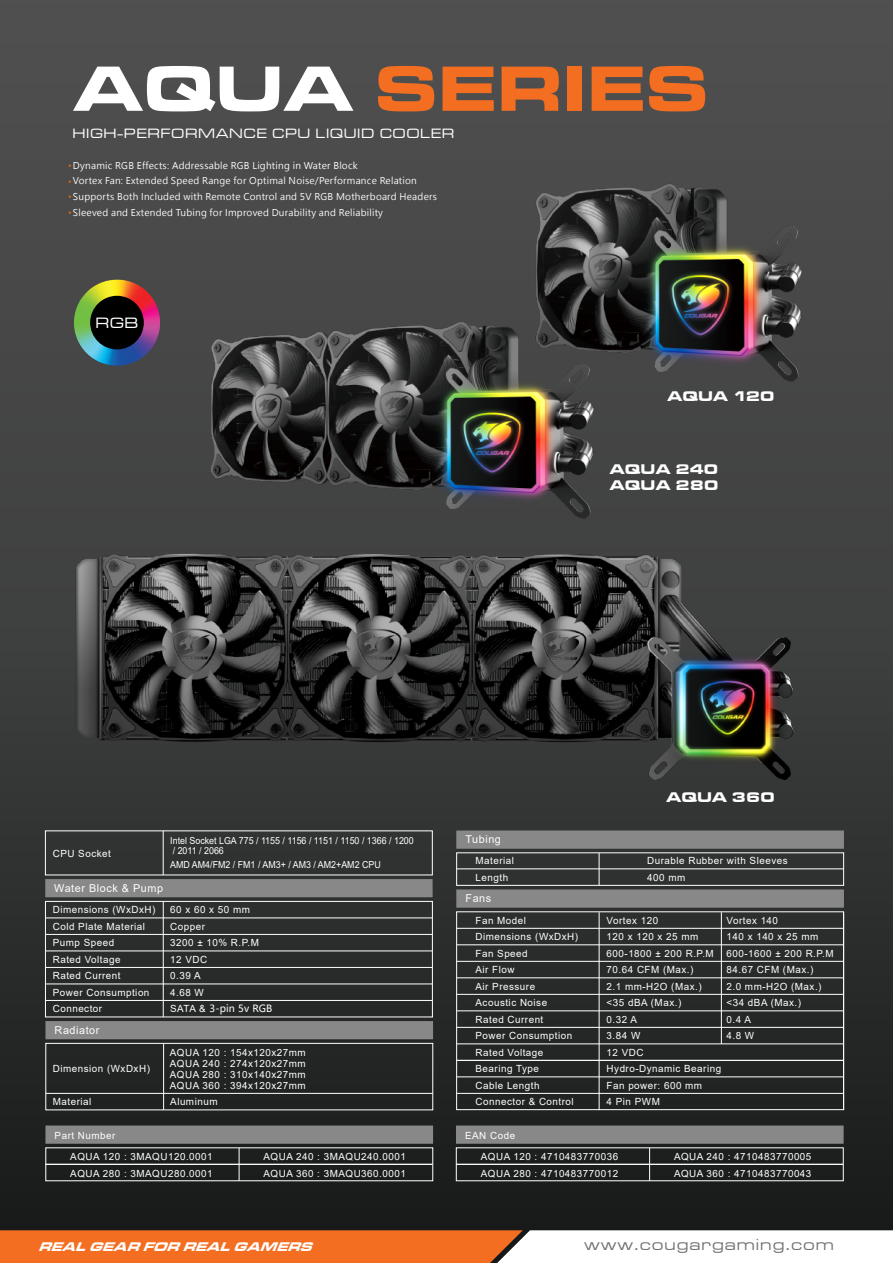
<style>
.page{position:relative;width:893px;height:1263px;background:#fff}
.page>*{position:absolute;margin:0;border:0;box-sizing:border-box;transform-origin:0 0}
.t1{font:66.3px "Microgramma D Bold Exte";letter-spacing:.05em;color:#f36e21;scale:1.04 1}
.t2{font:16.5px "Microgramma D Medi Exte";letter-spacing:.1em;color:#717071}
.t3{font:15.45px "Microgramma D Medi Exte";color:#fff}
.t4{font:14.4px/16.4px "Microgramma D Bold Exte";letter-spacing:.045em;color:#fff;scale:1.04 1}
.t5{font:13.95px "Microgramma D Medi Exte";letter-spacing:.085em;color:#fff}
.t6{font:italic 12.9px "Microgramma D Bold Exte";color:#fff}
.t7{font:10.8px "Arial";letter-spacing:.05em;color:#fff}
.t8{font:9.9px/16.5px "Arial";letter-spacing:.05em;color:#fff}
.t9{font:9.9px "Microsoft Ya Hei UI";letter-spacing:.01em;color:#fff}
.t10{font:9.6px/13.5px "Arial";color:#fff;scale:.92 1}
.t11{font:9.3px "Microsoft Jheng Hei";letter-spacing:.025em;color:#fff}
.s1{color:#fff}
.s2{font-family:"Arial"}
</style>
<div class="page">
<div style="left:0;top:0;width:893px;height:1263px;background:linear-gradient(to bottom,#555455,#202322)"></div>
<svg style="left:0;top:1230px;width:893px;height:33px"></svg>
<img style="left:74px;top:280px;width:86px;height:86px;border-radius:43px">
<div style="left:90px;top:296px;width:54px;height:53px;background:#000;border-radius:50%"></div>
<img style="left:199px;top:305px;width:412px;height:227px">
<img style="left:522px;top:168px;width:298px;height:226px">
<img style="left:70px;top:542px;width:735px;height:245px">
<div style="left:456px;top:889px;width:388px;height:19px;background:#888"></div>
<div style="left:456px;top:911px;width:388px;height:199px;border:1px solid #fff"></div>
<hr style="left:457px;top:928px;width:387px;height:1px;background:#fff">
<hr style="left:457px;top:944px;width:387px;height:1px;background:#fff">
<hr style="left:457px;top:961px;width:387px;height:1px;background:#fff">
<hr style="left:457px;top:977px;width:387px;height:1px;background:#fff">
<hr style="left:457px;top:994px;width:387px;height:1px;background:#fff">
<hr style="left:457px;top:1010px;width:387px;height:1px;background:#fff">
<hr style="left:457px;top:1027px;width:387px;height:1px;background:#fff">
<hr style="left:457px;top:1043px;width:387px;height:1px;background:#fff">
<hr style="left:457px;top:1060px;width:387px;height:1px;background:#fff">
<hr style="left:457px;top:1076px;width:387px;height:1px;background:#fff">
<hr style="left:457px;top:1093px;width:387px;height:1px;background:#fff">
<hr style="left:599px;top:912px;width:1px;height:198px;background:#fff">
<hr style="left:721px;top:912px;width:1px;height:132px;background:#fff">
<hr style="left:843px;top:912px;width:1px;height:198px;background:#fff">
<hr style="left:457px;top:868px;width:387px;height:1px;background:#fff">
<div style="left:456px;top:830px;width:388px;height:19px;background:#888"></div>
<hr style="left:163px;top:831px;width:1px;height:44px;background:#fff">
<div style="left:45px;top:879px;width:388px;height:18px;background:#888"></div>
<div style="left:45px;top:901px;width:388px;height:116px;border:1px solid #fff"></div>
<hr style="left:45px;top:918px;width:387px;height:1px;background:#fff">
<hr style="left:45px;top:934px;width:387px;height:1px;background:#fff">
<hr style="left:45px;top:951px;width:387px;height:1px;background:#fff">
<hr style="left:45px;top:967px;width:387px;height:1px;background:#fff">
<hr style="left:45px;top:984px;width:387px;height:1px;background:#fff">
<hr style="left:45px;top:1000px;width:387px;height:1px;background:#fff">
<hr style="left:163px;top:901px;width:1px;height:116px;background:#fff">
<div style="left:46px;top:1043px;width:387px;height:67px;border:1px solid #fff"></div>
<hr style="left:46px;top:1093px;width:387px;height:1px;background:#fff">
<div style="left:45px;top:1021px;width:388px;height:18px;background:#888"></div>
<div style="left:45px;top:1125px;width:388px;height:19px;background:#888"></div>
<hr style="left:163px;top:1043px;width:1px;height:67px;background:#fff">
<hr style="left:599px;top:853px;width:1px;height:32px;background:#fff">
<hr style="left:45px;top:1164px;width:387px;height:1px;background:#fff">
<hr style="left:239px;top:1148px;width:1px;height:33px;background:#fff">
<div style="left:456px;top:1125px;width:388px;height:19px;background:#888"></div>
<hr style="left:456px;top:1164px;width:387px;height:1px;background:#fff">
<hr style="left:649px;top:1148px;width:1px;height:33px;background:#fff">
<h1 class="t1" style="left:74px;top:44px;width:610px"><span class="s1">AQUA</span> SERIES</h1>
<h3 class="t5" style="left:73px;top:125px;width:383px">HIGH-PERFORMANCE CPU LIQUID COOLER</h3>
<p class="t11" style="left:68px;top:159px;width:291px"><sup>●</sup> Dynamic RGB Effects: Addressable RGB Lighting in Water Block</p>
<p class="t11" style="left:68px;top:175px;width:350px"><sup>●</sup> Vortex Fan: Extended Speed Range for Optimal Noise/Performance Relation</p>
<p class="t11" style="left:68px;top:191px;width:370px"><sup>●</sup> Supports Both Included with Remote Control and 5V RGB Motherboard Headers</p>
<p class="t11" style="left:68px;top:207px;width:316px"><sup>●</sup> Sleeved and Extended Tubing for Improved Durability and Reliability</p>
<h3 class="t3" style="left:96px;top:313px;width:44px">RGB</h3>
<h3 class="t4" style="left:667px;top:388px;width:104px">AQUA 120</h3>
<h3 class="t4" style="left:610px;top:460px;width:105px">AQUA 240<br>AQUA 280</h3>
<p class="t10" style="left:170px;top:834px;width:266px">Intel Socket LGA 775 / 1155 / 1156 / 1151 / 1150 / 1366 / 1200</p>
<p class="t7" style="left:465px;top:832px;width:37px">Tubing</p>
<p class="t10" style="left:170px;top:844px;width:230px">/ 2011 / 2066<br>AMD AM4/FM2 / FM1 / AM3+ / AM3 / AM2+AM2 CPU</p>
<p class="t8" style="left:53px;top:845px;width:60px">CPU Socket</p>
<p class="t8" style="left:476px;top:852px;width:40px">Material<br>Length</p>
<p class="t7" style="left:54px;top:881px;width:110px">Water Block &amp; Pump</p>
<p class="t7" style="left:465px;top:891px;width:27px">Fans</p>
<p class="t8" style="left:53px;top:902px;width:104px">Dimensions (WxDxH)<br>Cold Plate Material<br>Pump Speed<br>Rated Voltage<br>Rated Current<br>Power Consumption<br>Connector</p>
<p class="t7" style="left:55px;top:1023px;width:46px">Radiator</p>
<p class="t8" style="left:53px;top:1060px;width:99px">Dimension (WxDxH)</p>
<p class="t8" style="left:170px;top:902px;width:90px">60 x 60 x 50 mm<br>Copper<br>3200 ± 10% R.P.M<br>12 VDC<br>0.39 A<br>4.68 W</p>
<p class="t9" style="left:170px;top:1002px;width:104px"><span class="s2">SATA &amp;</span> 3-pin 5v RGB</p>
<p class="t8" style="left:170px;top:1047px;width:137px;line-height:10.9px;text-align:justify">AQUA 120 : 154x120x27mm AQUA 240 : 274x120x27mm AQUA 280 : 310x140x27mm AQUA 360 : 394x120x27mm</p>
<p class="t8" style="left:53px;top:1093px;width:40px">Material</p>
<p class="t8" style="left:170px;top:1093px;width:49px">Aluminum</p>
<p class="t8" style="left:476px;top:912px;width:104px">Fan Model<br>Dimensions (WxDxH)<br>Fan Speed<br>Air Flow<br>Air Pressure<br>Acoustic Noise<br>Rated Current<br>Power Consumption<br>Rated Voltage<br>Bearing Type<br>Cable Length<br>Connector &amp; Control</p>
<h3 class="t4" style="left:666px;top:789px;width:105px">AQUA 360</h3>
<p class="t8" style="left:647px;top:852px;width:142px">Durable Rubber with Sleeves<br>400 mm</p>
<p class="t8" style="left:607px;top:912px;width:116px">Vortex 120<br>120 x 120 x 25 mm<br>600-1800 ± 200 R.P.M<br>70.64 CFM (Max.)<br>2.1 mm-H2O (Max.) &lt;35 dBA (Max.)<br>0.32 A<br>3.84 W<br>12 VDC<br>Hydro-Dynamic Bearing<br>Fan power: 600 mm<br>4 Pin PWM</p>
<p class="t8" style="left:726px;top:912px;width:109px">Vortex 140<br>140 x 140 x 25 mm<br>600-1600 ± 200 R.P.M<br>84.67 CFM (Max.)<br>2.0 mm-H2O (Max.) &lt;34 dBA (Max.)<br>0.4 A<br>4.8 W</p>
<p class="t8" style="left:55px;top:1127px;width:62px">Part Number</p>
<p class="t8" style="left:70px;top:1148px;width:144px">AQUA 120 : 3MAQU120.0001<br>AQUA 280 : 3MAQU280.0001</p>
<p class="t8" style="left:263px;top:1148px;width:144px">AQUA 240 : 3MAQU240.0001<br>AQUA 360 : 3MAQU360.0001</p>
<p class="t8" style="left:481px;top:1124px;width:139px;line-height:21.5px;text-indent:-16px">EAN Code<br>AQUA 120 : 4710483770036</p>
<p class="t8" style="left:481px;top:1165px;width:139px">AQUA 280 : 4710483770012</p>
<p class="t8" style="left:674px;top:1148px;width:139px">AQUA 240 : 4710483770005<br>AQUA 360 : 4710483770043</p>
<h3 class="t6" style="left:39px;top:1238px;width:281px">REALGEAR FOR REALGAMERS</h3>
<h2 class="t2" style="left:584px;top:1234px;width:251px">www.cougargaming.com</h2>
</div>
